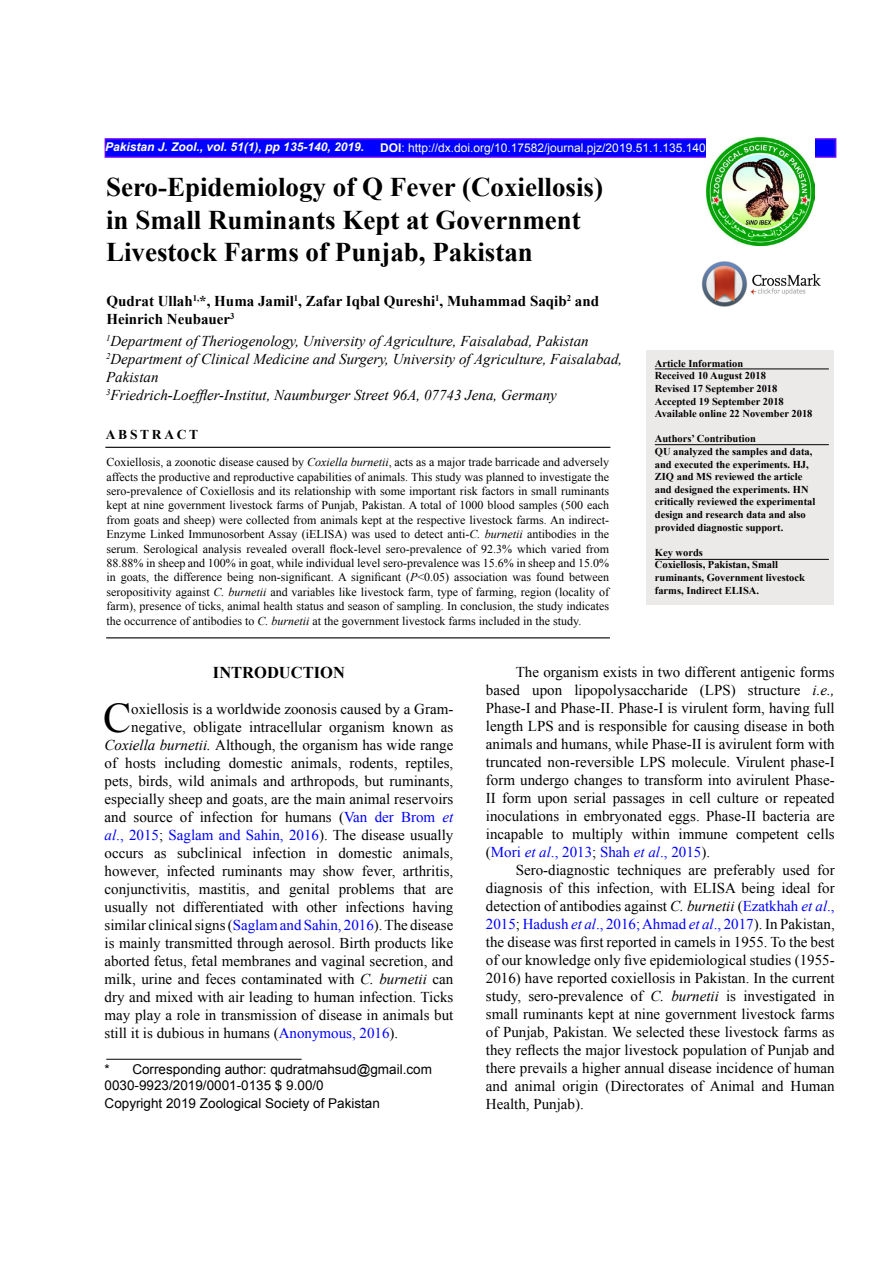
<style>
.page{position:relative;width:893px;height:1263px;background:#fff}
.page>*{position:absolute;margin:0;border:0;box-sizing:border-box;transform-origin:0 0}
.t1{font:42.15px "Times New Roman";color:#000}
.t2{font:700 27px/32.4px "Times New Roman";color:#000}
.t3{font:700 16.5px "Times New Roman";color:#000}
.t4{font:15px/18px "Times New Roman";color:#000;text-align:justify}
.t5{font:italic 15px/18px "Times New Roman";color:#000}
.t6{font:700 15px/18px "Times New Roman";color:#000}
.t7{font:15px "Times New Roman";color:#00f}
.t8{font:13.5px/16.2px "Arial";color:#000}
.t9{font:700 13.5px "Times New Roman";letter-spacing:.2em;color:#000}
.t10{font:12px/14.4px "Times New Roman";color:#000;text-align:justify}
.t11{font:12px "Arial";color:#fff}
.t12{font:italic 700 12px "Arial";color:#fff}
.t13{font:700 10.5px/12.6px "Times New Roman";color:#000}
.s1{font-weight:700}
.s2{font-style:italic}
.s3{color:#00f}
.s4{font-style:italic;color:#00f}
.s5{color:#000}
</style>
<div class="page">
<img style="left:701px;top:261px;width:120px;height:45px">
<div style="left:105px;top:138px;width:731px;height:20px;background:#00f;border:2px solid #60f"></div>
<img style="left:707px;top:138px;width:108px;height:108px">
<div style="left:646px;top:350px;width:187px;height:255px;background:#ece9e9"></div>
<hr style="left:655px;top:444px;width:174px;height:1px;background:#000">
<hr style="left:105px;top:447px;width:505px;height:1px;background:#000">
<hr style="left:106px;top:637px;width:504px;height:1px;background:#000">
<hr style="left:655px;top:369px;width:174px;height:1px;background:#000">
<hr style="left:106px;top:1059px;width:196px;height:1px;background:#000">
<hr style="left:655px;top:559px;width:174px;height:1px;background:#000">
<p class="t12" style="left:105px;top:139px;width:260px">Pakistan J. Zool., vol. 51(1), pp 135-140, 2019.</p>
<p class="t11" style="left:380px;top:140px;width:327px"><span class="s1">DOI</span>: http://dx.doi.org/10.17582/journal.pjz/2019.51.1.135.140</p>
<h2 class="t2" style="left:106px;top:171px;width:498px">Sero-Epidemiology of Q Fever (Coxiellosis) in Small Ruminants Kept at Government<br>Livestock Farms of Punjab, Pakistan</h2>
<p class="t6" style="left:106px;top:291px;width:494px">Qudrat Ullah<sup>1,</sup>*, Huma Jamil<sup>1</sup>, Zafar Iqbal Qureshi<sup>1</sup>, Muhammad Saqib<sup>2</sup> and<br>Heinrich Neubauer<sup>3</sup></p>
<p class="t5" style="left:106px;top:331px;width:518px"><sup>1</sup>Department of Theriogenology, University of Agriculture, Faisalabad, Pakistan <sup>2</sup>Department of Clinical Medicine and Surgery, University of Agriculture, Faisalabad, Pakistan<br><sup>3</sup>Friedrich-Loeffler-Institut, Naumburger Street 96A, 07743 Jena, Germany</p>
<p class="t13" style="left:655px;top:357px;width:159px">Article Information<br>Received 10 August 2018<br>Revised 17 September 2018<br>Accepted 19 September 2018<br>Available online 22 November 2018</p>
<p class="t13" style="left:655px;top:432px;width:162px">Authors’ Contribution<br>QU analyzed the samples and data, and executed the experiments. HJ,<br>ZIQ and MS reviewed the article and designed the experiments. HN critically reviewed the experimental design and research data and also provided diagnostic support.</p>
<p class="t13" style="left:655px;top:546px;width:152px">Key words<br>Coxiellosis, Pakistan, Small ruminants, Government livestock farms, Indirect ELISA.</p>
<p class="t9" style="left:106px;top:425px;width:94px">ABSTRACT</p>
<p class="t10" style="left:107px;top:455px;width:504px">Coxiellosis, a zoonotic disease caused by <span class="s2">Coxiella burnetii</span>, acts as a major trade barricade and adversely affects the productive and reproductive capabilities of animals. This study was planned to investigate the sero-prevalence of Coxiellosis and its relationship with some important risk factors in small ruminants kept at nine government livestock farms of Punjab, Pakistan. A total of 1000 blood samples (500 each from goats and sheep) were collected from animals kept at the respective livestock farms. An indirect-Enzyme Linked Immunosorbent Assay (iELISA) was used to detect anti-<span class="s2">C. burnetii</span> antibodies in the serum. Serological analysis revealed overall flock-level sero-prevalence of 92.3% which varied from 88.88% in sheep and 100% in goat, while individual level sero-prevalence was 15.6% in sheep and 15.0% in goats, the difference being non-significant. A significant (<span class="s2">P</span>&lt;0.05) association was found between seropositivity against <span class="s2">C. burnetii</span> and variables like livestock farm, type of farming, region (locality of farm), presence of ticks, animal health status and season of sampling. In conclusion, the study indicates the occurrence of antibodies to <span class="s2">C. burnetii</span> at the government livestock farms included in the study.</p>
<p class="t3" style="left:213px;top:661px;width:133px">INTRODUCTION</p>
<h1 class="t1" style="left:103px;top:689px;width:30px">C</h1>
<p class="t4" style="left:131px;top:699px;width:324px">oxiellosis is a worldwide zoonosis caused by a Gram-</p>
<p class="t4" style="left:486px;top:663px;width:350px;text-indent:30px">The organism exists in two different antigenic forms based upon lipopolysaccharide (LPS) structure <span class="s2">i.e., </span>Phase-I and Phase-II. Phase-I is virulent form, having full length LPS and is responsible for causing disease in both animals and humans, while Phase-II is avirulent form with truncated non-reversible LPS molecule. Virulent phase-I form undergo changes to transform into avirulent Phase-II form upon serial passages in cell culture or repeated inoculations in embryonated eggs. Phase-II bacteria are incapable to multiply within immune competent cells (<span class="s3">Mori</span> <span class="s4">et al</span><span class="s3">., 2013</span>; <span class="s3">Shah</span> <span class="s4">et al</span><span class="s3">., 2015</span>).</p>
<p class="t4" style="left:486px;top:861px;width:350px;text-indent:30px">Sero-diagnostic techniques are preferably used for diagnosis of this infection, with ELISA being ideal for detection of antibodies against <span class="s2">C. burnetii</span> (<span class="s3">Ezatkhah</span> <span class="s4">et al</span><span class="s3">., 2015</span>; <span class="s3">Hadush</span> <span class="s4">et al</span><span class="s3">., 2016; Ahmad</span> <span class="s4">et al</span><span class="s3">., 2017</span>). In Pakistan, the disease was first reported in camels in 1955. To the best of our knowledge only five epidemiological studies (1955- 2016) have reported coxiellosis in Pakistan. In the current study, sero-prevalence of <span class="s2">C. burnetii</span> is investigated in small ruminants kept at nine government livestock farms of Punjab, Pakistan. We selected these livestock farms as they reflects the major livestock population of Punjab and there prevails a higher annual disease incidence of human and animal origin (Directorates of Animal and Human Health, Punjab).</p>
<p class="t4" style="left:131px;top:717px;width:324px">negative, obligate intracellular organism known as</p>
<p class="t4" style="left:105px;top:735px;width:350px"><span class="s2">Coxiella burnetii.</span> Although, the organism has wide range</p>
<p class="t4" style="left:105px;top:753px;width:350px">of hosts including domestic animals, rodents, reptiles,</p>
<p class="t4" style="left:105px;top:771px;width:350px">pets, birds, wild animals and arthropods, but ruminants,</p>
<p class="t4" style="left:105px;top:789px;width:350px">especially sheep and goats, are the main animal reservoirs</p>
<p class="t4" style="left:105px;top:807px;width:350px">and source of infection for humans (<span class="s3">Van der Brom</span> <span class="s4">et</span></p>
<p class="t7" style="left:105px;top:825px;width:350px"><span class="s2">al</span>., 2015<span class="s5">;</span> Saglam and Sahin, 2016<span class="s5">). The disease usually</span></p>
<p class="t4" style="left:105px;top:843px;width:350px">occurs as subclinical infection in domestic animals,</p>
<p class="t4" style="left:105px;top:861px;width:350px">however, infected ruminants may show fever, arthritis,</p>
<p class="t4" style="left:105px;top:879px;width:350px">conjunctivitis, mastitis, and genital problems that are</p>
<p class="t4" style="left:105px;top:897px;width:350px">usually not differentiated with other infections having</p>
<p class="t4" style="left:105px;top:915px;width:350px">similar clinical signs (<span class="s3">Saglam and Sahin, 2016</span>). The disease</p>
<p class="t4" style="left:105px;top:933px;width:350px">is mainly transmitted through aerosol. Birth products like</p>
<p class="t4" style="left:105px;top:951px;width:350px">aborted fetus, fetal membranes and vaginal secretion, and</p>
<p class="t4" style="left:105px;top:969px;width:350px">milk, urine and feces contaminated with <span class="s2">C. burnetii</span> can</p>
<p class="t4" style="left:105px;top:987px;width:350px">dry and mixed with air leading to human infection. Ticks</p>
<p class="t4" style="left:105px;top:1005px;width:350px">may play a role in transmission of disease in animals but</p>
<p class="t4" style="left:105px;top:1023px;width:295px">still it is dubious in humans (<span class="s3">Anonymous, 2016</span>).</p>
<p class="t8" style="left:105px;top:1061px;width:329px">* Corresponding author: qudratmahsud@gmail.com<br>0030-9923/2019/0001-0135 $ 9.00/0</p>
<p class="t8" style="left:105px;top:1095px;width:277px">Copyright 2019 Zoological Society of Pakistan</p>
</div>
